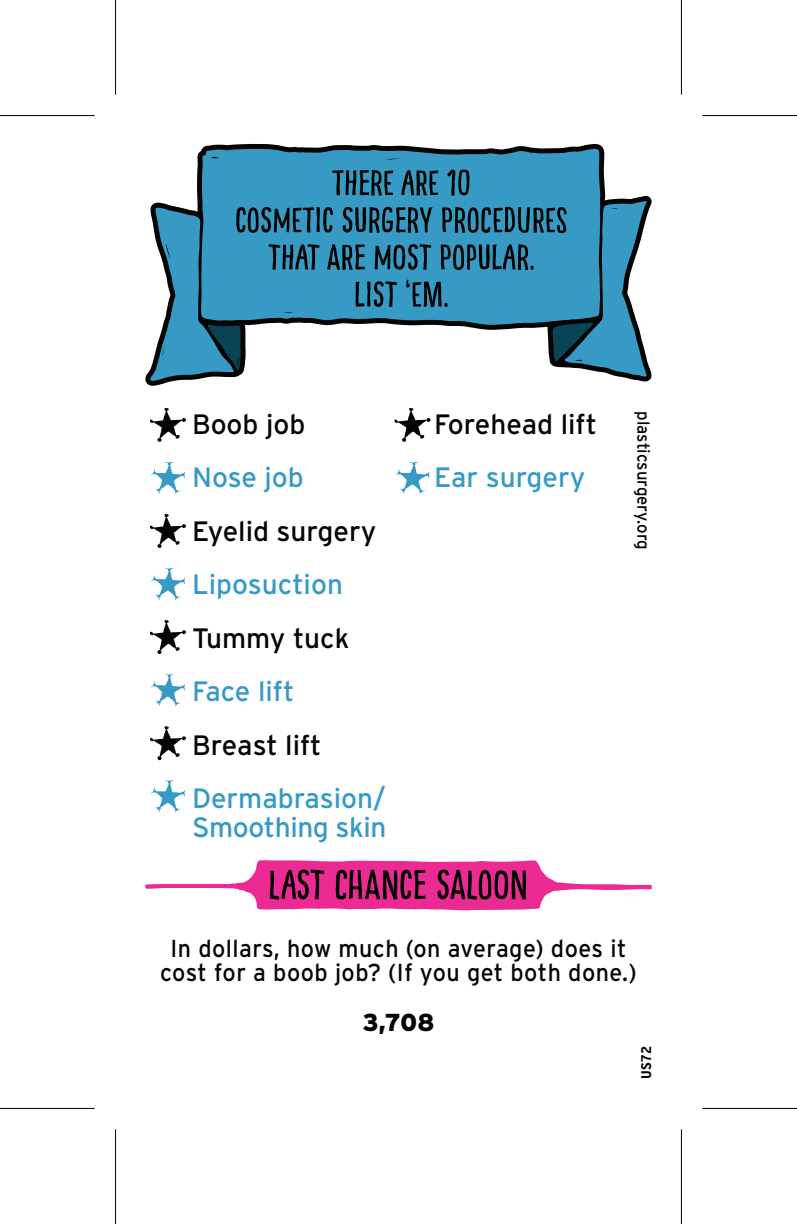
<style>
.page{position:relative;width:797px;height:1224px;background:#fff}
.page>*{position:absolute;margin:0;border:0;box-sizing:border-box;transform-origin:0 0}
.t1{font:28px/28px "Interstate";color:#379ac5}
.t2{font:28px "Interstate";color:#040503}
.t3{font:24.5px/24.5px "Interstate";letter-spacing:.02em;color:#040503;text-align:center;scale:.95 1}
.t4{font:900 24.5px "Interstate";color:#040503;scale:.95 1}
.t5{font:17.5px "Interstate";color:#040503;scale:.95 1}
.t6{font:700 14px "Interstate Condensed";color:#040503;scale:1.16 1}
</style>
<div class="page">
<svg style="left:145px;top:860px;width:506px;height:50px"></svg>
<svg style="left:151px;top:674px;width:34px;height:32px"></svg>
<svg style="left:151px;top:780px;width:34px;height:32px"></svg>
<svg style="left:145px;top:143px;width:507px;height:511px"></svg>
<svg style="left:150px;top:726px;width:36px;height:34px"></svg>
<div style="left:0;top:113px;width:94px;height:5px;background:#f4f4f4"></div>
<div style="left:702px;top:113px;width:95px;height:5px;background:#f4f4f4"></div>
<svg style="left:0;top:1108px;width:94px;height:1px"></svg>
<svg style="left:702px;top:1108px;width:95px;height:1px"></svg>
<div style="left:113px;top:0;width:5px;height:94px;background:#f6f6f6"></div>
<div style="left:113px;top:1129px;width:5px;height:94px;background:#f6f6f6"></div>
<hr style="left:0;top:115px;width:94px;height:1px;background:#000">
<hr style="left:702px;top:115px;width:95px;height:1px;background:#000">
<hr style="left:0;top:1107px;width:94px;height:1px;background:#000">
<hr style="left:702px;top:1107px;width:95px;height:1px;background:#000">
<hr style="left:115px;top:0;width:1px;height:94px;background:#000">
<hr style="left:115px;top:1129px;width:1px;height:94px;background:#000">
<hr style="left:680px;top:0;width:2px;height:94px;background:#000">
<hr style="left:680px;top:1129px;width:2px;height:94px;background:#000">
<p class="t2" style="left:192px;top:408px;width:115px">Boob job</p>
<p class="t1" style="left:192px;top:463px;width:113px">Nose job</p>
<p class="t2" style="left:192px;top:515px;width:186px">Eyelid surgery</p>
<p class="t1" style="left:192px;top:570px;width:152px">Liposuction</p>
<p class="t2" style="left:192px;top:622px;width:159px">Tummy tuck</p>
<p class="t1" style="left:192px;top:677px;width:104px">Face lift</p>
<p class="t2" style="left:192px;top:729px;width:131px">Breast lift</p>
<p class="t1" style="left:192px;top:784px;width:196px">Dermabrasion/<br>Smoothing skin</p>
<p class="t2" style="left:434px;top:408px;width:164px">Forehead lift</p>
<p class="t1" style="left:434px;top:463px;width:153px">Ear surgery</p>
<p class="t5" style="left:653px;top:411px;width:147px;rotate:90deg">plasticsurgery.org</p>
<p class="t3" style="left:160px;top:935px;width:503px">In dollars, how much (on average) does it cost for a boob job? (If you get both done.)</p>
<p class="t4" style="left:362px;top:1008px;width:77px">3,708</p>
<p class="t6" style="left:638px;top:1078px;width:30px;rotate:-90deg">US72</p>
</div>
